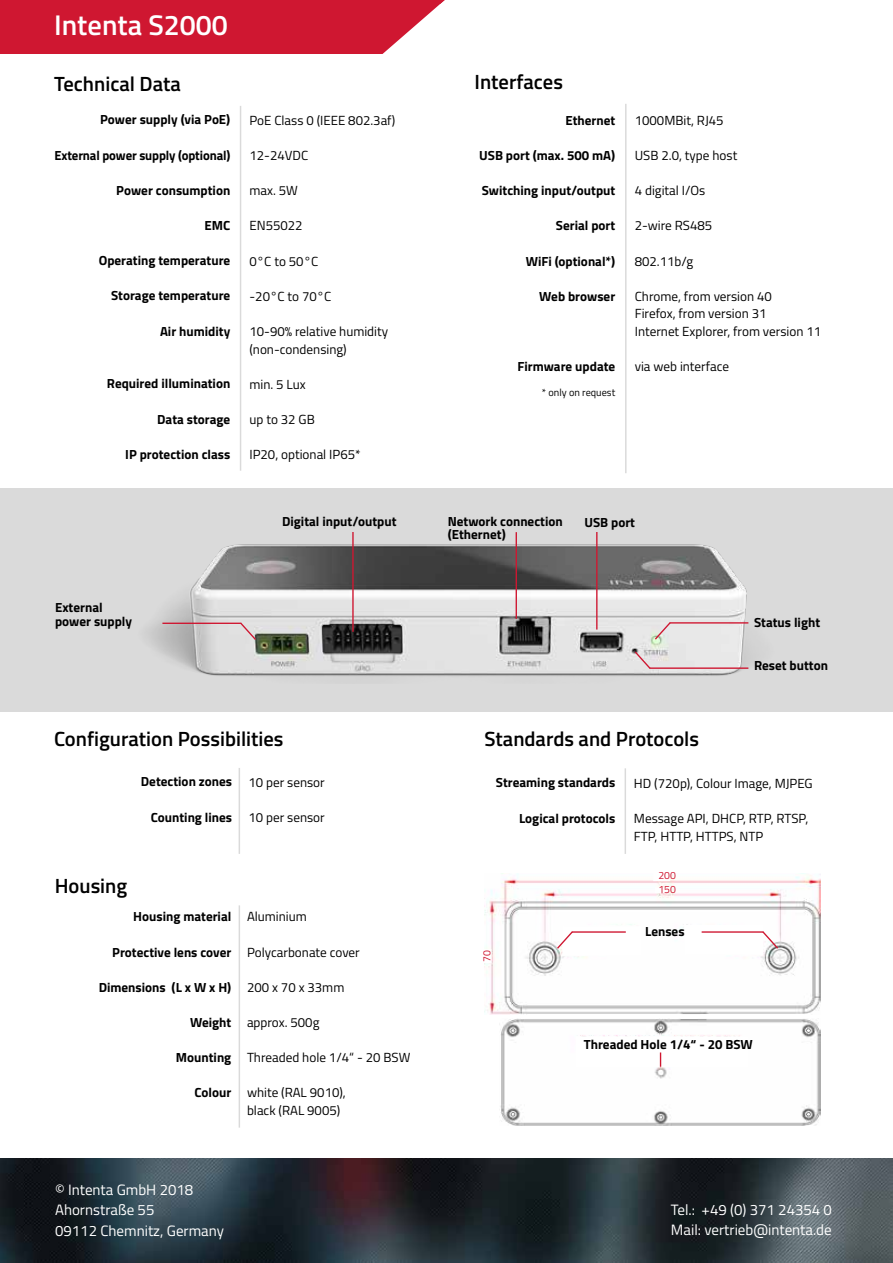
<style>
.page{position:relative;width:893px;height:1263px;background:#fff}
.page>*{position:absolute;margin:0;border:0;box-sizing:border-box;transform-origin:0 0}
.t1{font:600 28.5px "Titillium";color:#fff}
.t2{font:600 20.55px "Titillium";color:#000}
.t3{font:15px/20.5px "Titillium";color:#fff}
.t4{font:700 13.2px/13.5px "Titillium";color:#000}
.t5{font:13.2px/17.5px "Titillium";color:#000}
.t6{font:10.5px/14.1px "Titillium";color:#cf1731}
.t7{font:10.2px "Titillium";color:#000}
</style>
<div class="page">
<div style="left:0;top:486px;width:893px;height:244px;background:#dadada"></div>
<div style="left:0;top:0;width:893px;height:488px;background:#fff"></div>
<hr style="left:240px;top:106px;width:1px;height:365px;background:#dadada">
<hr style="left:625px;top:104px;width:1px;height:369px;background:#dadada">
<div style="left:0;top:712px;width:893px;height:447px;background:#fff"></div>
<img style="left:0;top:1158px;width:893px;height:105px">
<hr style="left:625px;top:768px;width:1px;height:86px;background:#dadada">
<hr style="left:239px;top:768px;width:1px;height:86px;background:#dadada">
<hr style="left:239px;top:905px;width:1px;height:222px;background:#dadada">
<img style="left:485px;top:873px;width:336px;height:142px">
<img style="left:500px;top:1019px;width:320px;height:107px">
<img style="left:148px;top:540px;width:603px;height:137px">
<hr style="left:352px;top:532px;width:2px;height:100px;background:#cf1731">
<hr style="left:516px;top:532px;width:1px;height:87px;background:#cf1731">
<hr style="left:650px;top:667px;width:98px;height:2px;background:#cf1731">
<hr style="left:596px;top:532px;width:1px;height:97px;background:#cf1731">
<div style="left:653px;top:866px;width:17px;height:15px;background:#fff"></div>
<div style="left:655px;top:887px;width:15px;height:6px;background:#fff"></div>
<div style="left:477px;top:949px;width:15px;height:14px;background:#fff;border:2px solid #fff"></div>
<div style="left:562px;top:925px;width:79px;height:31px;background:#fff"></div>
<div style="left:684px;top:925px;width:79px;height:30px;background:#fff"></div>
<div style="left:576px;top:1036px;width:172px;height:31px;background:#fff"></div>
<svg style="left:660px;top:1052px;width:1px;height:15px"></svg>
<svg style="left:633px;top:650px;width:19px;height:20px"></svg>
<hr style="left:670px;top:622px;width:78px;height:2px;background:#cf1731">
<svg style="left:653px;top:621px;width:19px;height:20px"></svg>
<hr style="left:162px;top:623px;width:79px;height:1px;background:#cf1731">
<svg style="left:239px;top:621px;width:18px;height:20px"></svg>
<hr style="left:572px;top:931px;width:54px;height:2px;background:#cf1731">
<svg style="left:556px;top:930px;width:18px;height:20px"></svg>
<hr style="left:702px;top:931px;width:61px;height:2px;background:#cf1731">
<svg style="left:761px;top:930px;width:19px;height:20px"></svg>
<svg style="left:0;top:0;width:445px;height:54px;background:#d2273f"></svg>
<h1 class="t1" style="left:54px;top:3px;width:175px">Intenta S2000</h1>
<h2 class="t2" style="left:54px;top:68px;width:128px">Technical Data</h2>
<p class="t4" style="left:100px;top:112px;width:132px">Power supply (via PoE)</p>
<p class="t4" style="left:55px;top:147px;width:177px">External power supply (optional)</p>
<p class="t4" style="left:116px;top:183px;width:116px">Power consumption</p>
<p class="t4" style="left:205px;top:218px;width:27px">EMC</p>
<p class="t4" style="left:99px;top:253px;width:133px">Operating temperature</p>
<p class="t4" style="left:111px;top:288px;width:121px">Storage temperature</p>
<p class="t4" style="left:160px;top:323px;width:72px">Air humidity</p>
<p class="t4" style="left:107px;top:376px;width:125px">Required illumination</p>
<p class="t4" style="left:157px;top:412px;width:75px">Data storage</p>
<p class="t4" style="left:125px;top:447px;width:107px">IP protection class</p>
<p class="t5" style="left:249px;top:111px;width:147px">PoE Class 0 (IEEE 802.3af)</p>
<p class="t5" style="left:249px;top:146px;width:60px">12-24VDC</p>
<p class="t5" style="left:249px;top:181px;width:50px">max. 5W</p>
<p class="t5" style="left:249px;top:216px;width:55px">EN55022</p>
<p class="t5" style="left:249px;top:252px;width:70px">0°C to 50°C</p>
<p class="t5" style="left:249px;top:287px;width:83px">-20°C to 70°C</p>
<p class="t5" style="left:249px;top:322px;width:140px">10-90% relative humidity (non-condensing)</p>
<p class="t5" style="left:249px;top:375px;width:58px">min. 5 Lux</p>
<p class="t5" style="left:249px;top:410px;width:67px">up to 32 GB</p>
<p class="t5" style="left:249px;top:445px;width:113px">IP20, optional IP65*</p>
<h2 class="t2" style="left:474px;top:66px;width:90px">Interfaces</h2>
<p class="t4" style="left:565px;top:113px;width:51px">Ethernet</p>
<p class="t4" style="left:479px;top:148px;width:138px">USB port (max. 500 mA)</p>
<p class="t4" style="left:482px;top:183px;width:135px">Switching input/output</p>
<p class="t4" style="left:556px;top:218px;width:61px">Serial port</p>
<p class="t4" style="left:526px;top:254px;width:91px">WiFi (optional*)</p>
<p class="t4" style="left:539px;top:289px;width:78px">Web browser</p>
<p class="t4" style="left:517px;top:359px;width:99px">Firmware update</p>
<p class="t7" style="left:542px;top:385px;width:75px">* only on request</p>
<p class="t5" style="left:635px;top:111px;width:90px">1000MBit, RJ45</p>
<p class="t5" style="left:635px;top:146px;width:104px">USB 2.0, type host</p>
<p class="t5" style="left:635px;top:181px;width:72px">4 digital I/Os</p>
<p class="t5" style="left:635px;top:216px;width:79px">2-wire RS485</p>
<p class="t5" style="left:635px;top:252px;width:60px">802.11b/g</p>
<p class="t5" style="left:635px;top:287px;width:188px">Chrome, from version 40<br>Firefox, from version 31<br>Internet Explorer, from version 11</p>
<p class="t5" style="left:635px;top:357px;width:96px">via web interface</p>
<p class="t4" style="left:282px;top:514px;width:116px">Digital input/output</p>
<p class="t4" style="left:448px;top:513px;width:117px">Network connection (Ethernet)</p>
<p class="t4" style="left:584px;top:515px;width:52px">USB port</p>
<p class="t4" style="left:55px;top:600px;width:79px">External power supply</p>
<p class="t4" style="left:754px;top:615px;width:68px">Status light</p>
<p class="t4" style="left:754px;top:658px;width:75px">Reset button</p>
<h2 class="t2" style="left:54px;top:724px;width:231px">Configuration Possibilities</h2>
<p class="t4" style="left:141px;top:774px;width:93px">Detection zones</p>
<p class="t4" style="left:151px;top:810px;width:83px">Counting lines</p>
<p class="t5" style="left:248px;top:773px;width:78px">10 per sensor</p>
<p class="t5" style="left:248px;top:808px;width:78px">10 per sensor</p>
<h2 class="t2" style="left:55px;top:871px;width:74px">Housing</h2>
<p class="t4" style="left:133px;top:909px;width:100px">Housing material</p>
<p class="t4" style="left:112px;top:944px;width:121px">Protective lens cover</p>
<p class="t4" style="left:99px;top:980px;width:134px">Dimensions (L x W x H)</p>
<p class="t4" style="left:190px;top:1015px;width:43px">Weight</p>
<p class="t4" style="left:176px;top:1050px;width:57px">Mounting</p>
<p class="t4" style="left:194px;top:1085px;width:38px">Colour</p>
<p class="t5" style="left:247px;top:907px;width:61px">Aluminium</p>
<p class="t5" style="left:247px;top:942px;width:114px">Polycarbonate cover</p>
<p class="t5" style="left:247px;top:978px;width:99px">200 x 70 x 33mm</p>
<p class="t5" style="left:247px;top:1013px;width:74px">approx. 500g</p>
<p class="t5" style="left:247px;top:1048px;width:165px">Threaded hole 1/4“ - 20 BSW</p>
<p class="t5" style="left:247px;top:1083px;width:100px">white (RAL 9010), black (RAL 9005)</p>
<p class="t3" style="left:55px;top:1178px;width:170px">© Intenta GmbH 2018<br>Ahornstraße 55<br>09112 Chemnitz, Germany</p>
<h2 class="t2" style="left:485px;top:724px;width:216px">Standards and Protocols</h2>
<p class="t4" style="left:496px;top:775px;width:121px">Streaming standards</p>
<p class="t4" style="left:519px;top:810px;width:98px">Logical protocols</p>
<p class="t6" style="left:479px;top:962px;width:13px;rotate:-90deg">70</p>
<p class="t5" style="left:634px;top:774px;width:180px">HD (720p), Colour Image, MJPEG</p>
<p class="t5" style="left:634px;top:809px;width:176px">Message API, DHCP, RTP, RTSP,<br>FTP, HTTP, HTTPS, NTP</p>
<p class="t6" style="left:658px;top:868px;width:19px">200<br>150</p>
<p class="t4" style="left:645px;top:923px;width:41px">Lenses</p>
<p class="t4" style="left:584px;top:1036px;width:171px">Threaded Hole 1/4“ - 20 BSW</p>
<p class="t3" style="left:671px;top:1199px;width:162px">Tel.: +49 (0) 371 24354 0<br>Mail: vertrieb@intenta.de</p>
</div>
